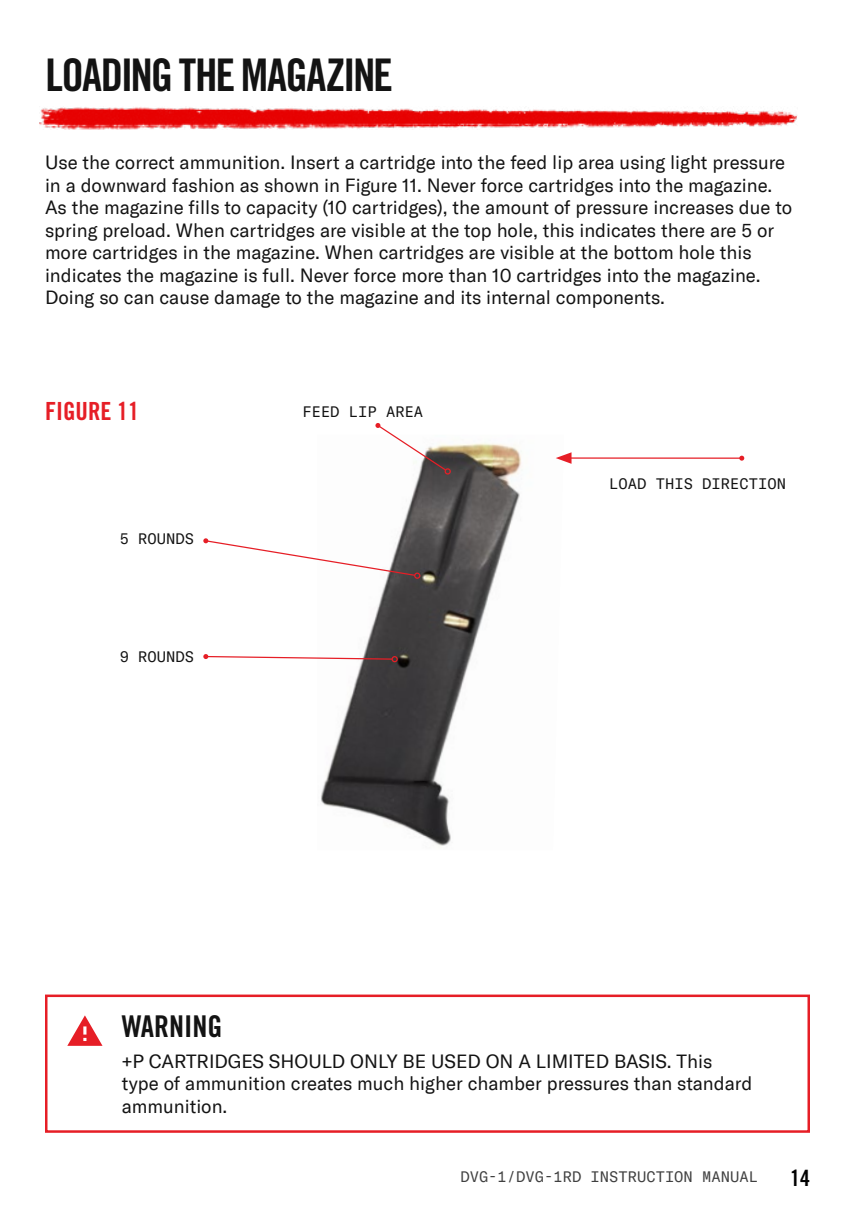
<style>
.page{position:relative;width:855px;height:1215px;background:#fff}
.page>*{position:absolute;margin:0;border:0;box-sizing:border-box;transform-origin:0 0}
.t1{font:45px "Trade Gothic LT Std Bd Cn 20";letter-spacing:-.04em;color:#131313}
.t2{font:30px "Trade Gothic LT Std Bd Cn 20";color:#131313}
.t3{font:25px "Trade Gothic LT Std Bd Cn 20";color:#e61e26}
.t4{font:22.5px "Trade Gothic LT Std Bd Cn 20";color:#000}
.t5{font:18.75px/22.5px "GT America";color:#131313}
.t6{font:15px "GT America Mono";color:#131313}
.t7{font:15px "GT America Mono";color:#404040}
</style>
<div class="page">
<img style="left:321px;top:442px;width:200px;height:404px">
<hr style="left:568px;top:457px;width:174px;height:2px;background:#e61e26">
<svg style="left:739px;top:456px;width:5px;height:5px"></svg>
<svg style="left:556px;top:452px;width:16px;height:12px"></svg>
<svg style="left:375px;top:423px;width:72px;height:49px"></svg>
<div style="left:445px;top:468px;width:6px;height:7px;border:1px solid #e61e26;border-radius:50%"></div>
<svg style="left:203px;top:538px;width:217px;height:41px"></svg>
<svg style="left:203px;top:654px;width:195px;height:8px"></svg>
<div style="left:45px;top:995px;width:765px;height:138px;border:2px solid #e61e26"></div>
<svg style="left:67px;top:1015px;width:36px;height:31px"></svg>
<img style="left:40px;top:107px;width:758px;height:22px">
<h1 class="t1" style="left:46px;top:48px;width:349px">LOADING THE MAGAZINE</h1>
<p class="t5" style="left:45px;top:151px;width:749px">Use the correct ammunition. Insert a cartridge into the feed lip area using light pressure in a downward fashion as shown in Figure 11. Never force cartridges into the magazine.<br>As the magazine fills to capacity (10 cartridges), the amount of pressure increases due to spring preload. When cartridges are visible at the top hole, this indicates there are 5 or more cartridges in the magazine. When cartridges are visible at the bottom hole this indicates the magazine is full. Never force more than 10 cartridges into the magazine.<br>Doing so can cause damage to the magazine and its internal components.</p>
<h3 class="t3" style="left:45px;top:396px;width:96px">FIGURE 11</h3>
<p class="t6" style="left:120px;top:530px;width:76px">5 ROUNDS</p>
<p class="t6" style="left:120px;top:648px;width:76px">9 ROUNDS</p>
<p class="t6" style="left:302px;top:403px;width:122px">FEED LIP AREA</p>
<p class="t6" style="left:609px;top:475px;width:178px">LOAD THIS DIRECTION</p>
<h2 class="t2" style="left:122px;top:1008px;width:102px">WARNING</h2>
<p class="t5" style="left:122px;top:1050px;width:632px">+P CARTRIDGES SHOULD ONLY BE USED ON A LIMITED BASIS. This type of ammunition creates much higher chamber pressures than standard ammunition.</p>
<p class="t7" style="left:460px;top:1168px;width:299px">DVG-1/DVG-1RD INSTRUCTION MANUAL</p>
<p class="t4" style="left:790px;top:1165px;width:21px">14</p>
</div>
